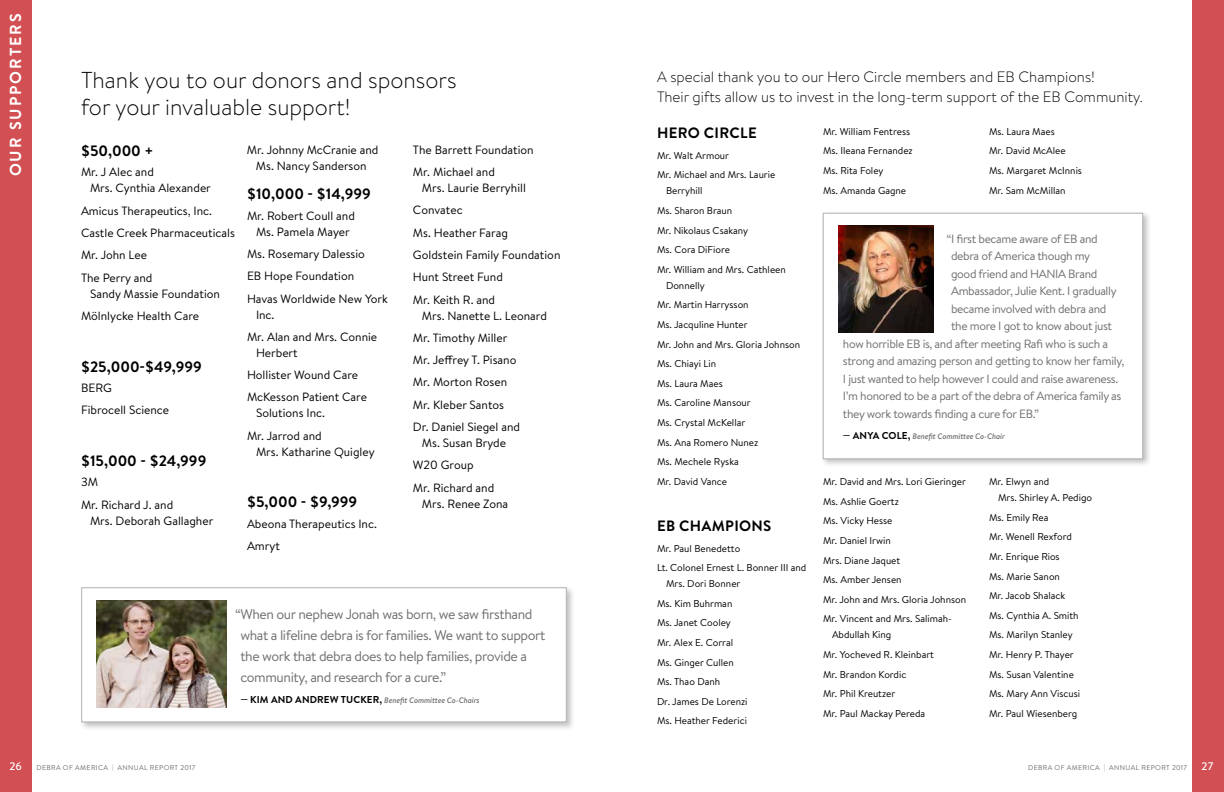
<style>
.page{position:relative;width:1224px;height:792px;background:#fff}
.page>*{position:absolute;margin:0;border:0;box-sizing:border-box;transform-origin:0 0}
.t1{font:300 23px/27px "Brandon Text";color:#000}
.t2{font:700 16px "Brandon Text";color:#fff}
.t3{font:300 15px/20px "Brandon Text";color:#000}
.t4{font:700 15px "Brandon Text";color:#000}
.t5{font:700 15px "Brandon Text";letter-spacing:.02em;color:#000}
.t6{font:14px/21px "Brandon Text";letter-spacing:-.03em;color:#6d6e71}
.t7{font:12px/22.3px "Brandon Text";color:#000}
.t8{font:12px "Brandon Text";letter-spacing:-.03em;color:#6d6e71}
.t9{font:500 11px "Brandon Text";color:#fff}
.t10{font:10px/19.6px "Brandon Text";color:#000}
.t11{font:italic 500 8px "Brandon Text";letter-spacing:-.01em;color:#6d6e71}
.t12{font:7px "Brandon Text";letter-spacing:.05em;color:#6d6e71}
.s1{font-weight:700;font-style:normal;font-size:10px;color:#000}
.s2{font-weight:300}
</style>
<div class="page">
<div style="left:1193px;top:0;width:31px;height:792px;background:#d24f53"></div>
<div style="left:0;top:0;width:31px;height:792px;background:#d24f53"></div>
<div style="left:79px;top:585px;width:496px;height:146px;background:#000;opacity:.25"></div>
<div style="left:81px;top:588px;width:486px;height:134px;background:#fff;border:1px solid #aeb3b6"></div>
<img style="left:97px;top:600px;width:129px;height:107px">
<div style="left:821px;top:211px;width:331px;height:257px;background:#000;opacity:.25"></div>
<div style="left:823px;top:213px;width:320px;height:246px;background:#fff;border:1px solid #aeb3b6"></div>
<img style="left:838px;top:226px;width:96px;height:107px">
<h2 class="t2" style="left:5px;top:176px;width:163px;rotate:-90deg">OUR SUPPORTERS</h2>
<h1 class="t1" style="left:81px;top:66px;width:377px">Thank you to our donors and sponsors for your invaluable support!</h1>
<h3 class="t3" style="left:657px;top:67px;width:488px">A special thank you to our Hero Circle members and EB Champions!<br>Their gifts allow us to invest in the long-term support of the EB Community.</h3>
<h3 class="t4" style="left:81px;top:140px;width:74px">$50,000 +</h3>
<p class="t7" style="left:90px;top:164px;width:122px;line-height:16px;text-indent:-9px">Mr. J Alec and<br>Mrs. Cynthia Alexander</p>
<p class="t7" style="left:81px;top:199px;width:156px">Amicus Therapeutics, Inc.<br>Castle Creek Pharmaceuticals<br>Mr. John Lee<br>The Perry and</p>
<p class="t7" style="left:81px;top:282px;width:140px;text-indent:9px">Sandy Massie Foundation<br>Mölnlycke Health Care</p>
<h3 class="t4" style="left:81px;top:356px;width:122px">$25,000-$49,999</h3>
<p class="t7" style="left:81px;top:376px;width:90px">BERG<br>Fibrocell Science</p>
<h3 class="t5" style="left:657px;top:123px;width:101px">HERO CIRCLE</h3>
<p class="t10" style="left:657px;top:145px;width:120px">Mr. Walt Armour<br>Mr. Michael and Mrs. Laurie</p>
<p class="t10" style="left:657px;top:181px;width:130px;text-indent:9px">Berryhill<br>Ms. Sharon Braun<br>Mr. Nikolaus Csakany<br>Ms. Cora DiFiore<br>Mr. William and Mrs. Cathleen</p>
<p class="t10" style="left:657px;top:275px;width:145px;text-indent:9px">Donnelly<br>Mr. Martin Harrysson<br>Ms. Jacquline Hunter<br>Mr. John and Mrs. Gloria Johnson<br>Ms. Chiayi Lin<br>Ms. Laura Maes<br>Ms. Caroline Mansour<br>Ms. Crystal McKellar<br>Ms. Ana Romero N unez<br>Ms. Mechele Ryska<br>Mr. David Vance</p>
<h3 class="t4" style="left:657px;top:515px;width:34px">EB CHA</h3>
<h3 class="t4" style="left:712px;top:515px;width:61px">MPIONS</h3>
<p class="t10" style="left:657px;top:538px;width:151px">Mr. Paul Benedetto<br>Lt. Colonel Ernest L. Bonner III and</p>
<p class="t10" style="left:657px;top:574px;width:92px;text-indent:9px">Mrs. Dori Bonner<br>Ms. Kim Buhrman<br>Ms. Janet Cooley<br>Mr. Alex E. Corral<br>Ms. Ginger Cullen<br>Ms. Thao Danh<br>Dr. James De Lorenzi<br>Ms. Heather Federici</p>
<p class="t10" style="left:823px;top:121px;width:91px">Mr. William Fentress<br>Ms. Ileana Fernandez<br>Ms. Rita Foley<br>Ms. Amanda Gagne</p>
<p class="t10" style="left:989px;top:121px;width:95px">Ms. Laura Maes<br>Mr. David McAlee<br>Ms. Margaret McInnis<br>Mr. Sam McMillan</p>
<p class="t7" style="left:247px;top:141px;width:133px;line-height:16px;text-align:center">Mr. Johnny McCranie and<br>Ms. Nancy Sanderson</p>
<h3 class="t4" style="left:247px;top:183px;width:125px">$10,000 - $14,999</h3>
<p class="t7" style="left:247px;top:207px;width:109px;line-height:16px;text-align:center">Mr. Robert Coull and<br>Ms. Pamela Mayer</p>
<p class="t7" style="left:247px;top:242px;width:142px">Ms. Rosemary Dalessio<br>EB Hope Foundation<br>Havas Worldwide New York</p>
<p class="t7" style="left:247px;top:303px;width:132px;text-indent:9px">Inc.<br>Mr. Alan and Mrs. Connie</p>
<p class="t7" style="left:247px;top:341px;width:122px;text-indent:9px">Herbert<br>Hollister Wound Care<br>McKesson Patient Care</p>
<p class="t7" style="left:247px;top:402px;width:80px;text-align:right">Solutions Inc.<br>Mr. Jarrod and</p>
<p class="t7" style="left:256px;top:440px;width:120px">Mrs. Katharine Quigley</p>
<h3 class="t4" style="left:247px;top:492px;width:112px">$5,000 - $9,999</h3>
<p class="t7" style="left:247px;top:512px;width:132px">Abeona Therapeutics Inc.<br>Amryt</p>
<p class="t7" style="left:413px;top:138px;width:122px">The Barrett Foundation<br>Mr. Michael and</p>
<p class="t7" style="left:413px;top:176px;width:149px;text-indent:9px">Mrs. Laurie Berryhill<br>Convatec<br>Ms. Heather Farag<br>Goldstein Family Foundation<br>Hunt Street Fund<br>Mr. Keith R. and</p>
<p class="t7" style="left:413px;top:304px;width:135px;text-indent:9px">Mrs. N anette L. Leonard<br>Mr. Timothy Miller<br>Mr. Jeffrey T. Pisano<br>Mr. Morton Rosen<br>Mr. Kleber Santos<br>Dr. Daniel Siegel and</p>
<p class="t7" style="left:413px;top:431px;width:95px;text-indent:9px">Ms. Susan Bryde<br>W20 Group<br>Mr. Richard and</p>
<p class="t7" style="left:422px;top:492px;width:88px">Mrs. Renee Zona</p>
<p class="t8" style="left:946px;top:231px;width:153px">“I first became aware of EB and</p>
<p class="t8" style="left:951px;top:248px;width:141px">debra of America though my</p>
<p class="t8" style="left:951px;top:266px;width:148px">good friend and HAN IA Brand</p>
<p class="t8" style="left:951px;top:283px;width:167px">Ambassador, Julie Kent. I gradually</p>
<p class="t8" style="left:951px;top:301px;width:157px">became involved with debra and</p>
<p class="t8" style="left:951px;top:318px;width:163px">the more I got to know about just</p>
<p class="t8" style="left:843px;top:336px;width:267px">how horrible EB is, and after meeting Rafi who is such a</p>
<p class="t8" style="left:843px;top:353px;width:283px">strong and amazing person and getting to know her family,</p>
<p class="t8" style="left:843px;top:371px;width:277px">I just wanted to help however I could and raise awareness.</p>
<p class="t8" style="left:843px;top:388px;width:280px">I’m honored to be a part of the debra of America family as</p>
<p class="t8" style="left:843px;top:406px;width:198px">they work towards finding a cure for EB.”</p>
<p class="t11" style="left:843px;top:431px;width:164px"><span class="s1">— ANYA COLE,</span> Benefit Committee Co-Chair</p>
<h3 class="t4" style="left:81px;top:450px;width:127px">$15,000 - $24,999</h3>
<p class="t7" style="left:81px;top:471px;width:94px">3M<br>Mr. Richard J. and</p>
<p class="t7" style="left:90px;top:509px;width:125px">Mrs. Deborah Gallagher</p>
<p class="t10" style="left:998px;top:473px;width:96px;line-height:16px;text-indent:-9px">Mr. Elwyn and<br>Mrs. Shirley A. Pedigo</p>
<p class="t10" style="left:989px;top:507px;width:93px">Ms. Emily Rea<br>Mr. Wenell Rexford<br>Mr. Enrique Rios<br>Ms. Marie Sanon<br>Mr. Jacob Shalack<br>Ms. Cynthia A. Smith<br>Ms. Marilyn Stanley<br>Mr. Henry P. Thayer<br>Ms. Susan Valentine<br>Ms. Mary Ann Viscusi<br>Mr. Paul Wiesenberg</p>
<p class="t10" style="left:823px;top:472px;width:145px">Mr. David and Mrs. Lori Gieringer<br>Ms. Ashlie Goertz<br>Ms. Vicky Hesse<br>Mr. Daniel Irwin<br>Mrs. Diane Jaquet<br>Ms. Amber Jensen<br>Mr. John and Mrs. Gloria Johnson<br>Mr. Vincent and Mrs. Salimah-</p>
<p class="t10" style="left:823px;top:625px;width:113px;text-indent:9px">Abdullah King<br>Mr. Yocheved R. Kleinbart<br>Mr. Brandon Kordic<br>Mr. Phil Kreutzer<br>Mr. Paul Mackay Pereda</p>
<h3 class="t6" style="left:240px;top:603px;width:307px;text-indent:-5px">“When our nephew Jonah was born, we saw firsthand what a lifeline debra is for families. We want to support the work that debra does to help families, provide a community, and research for a cure.”</h3>
<p class="t11" style="left:240px;top:695px;width:241px"><span class="s1">— KIM AND ANDR EW TUCKER,</span> Benefit Committee Co-Chairs</p>
<p class="t9" style="left:9px;top:759px;width:14px">26</p>
<p class="t12" style="left:37px;top:762px;width:160px">debra of America <span class="s2">|</span> Annual Report 2017</p>
<p class="t12" style="left:1028px;top:762px;width:160px">debra of America <span class="s2">|</span> Annual Report 2017</p>
<p class="t9" style="left:1202px;top:759px;width:13px">27</p>
</div>
